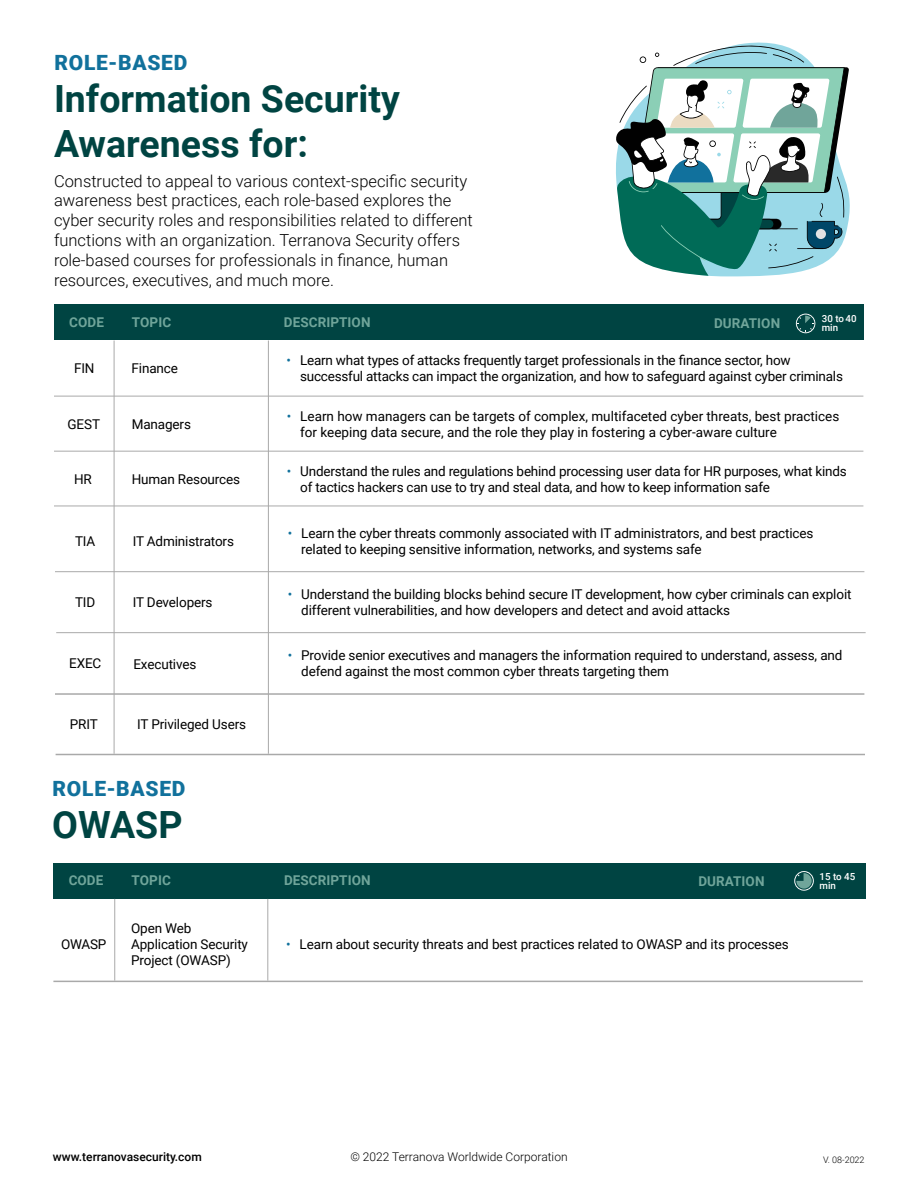
<style>
.page{position:relative;width:918px;height:1188px;background:#fff}
.page>*{position:absolute;margin:0;border:0;box-sizing:border-box;transform-origin:0 0}
.t1{font:700 37.5px/45px "Roboto";color:#004442}
.t2{font:900 21px "Roboto";letter-spacing:.035em;color:#11719c}
.t3{font:300 16.5px/19.8px "Roboto";color:#000}
.t4{font:13.5px/16.2px "Roboto";letter-spacing:-.01em;color:#000}
.t5{font:700 13.5px "Roboto";letter-spacing:.005em;color:#70a59a}
.t6{font:300 12px "Roboto";color:#000}
.t7{font:500 12px "Roboto";color:#000}
.t8{font:500 9.75px/9px "Roboto";color:#fff}
.t9{font:300 9px "Roboto";color:#000}
.s1{color:#11719c}
</style>
<div class="page">
<hr style="left:55px;top:693px;width:809px;height:2px;background:#a9a9a9">
<hr style="left:54px;top:396px;width:809px;height:1px;background:#a9a9a9">
<hr style="left:54px;top:451px;width:809px;height:1px;background:#a9a9a9">
<hr style="left:54px;top:506px;width:809px;height:1px;background:#a9a9a9">
<hr style="left:55px;top:571px;width:809px;height:1px;background:#a9a9a9">
<div style="left:54px;top:304px;width:810px;height:36px;background:#004442"></div>
<svg style="left:616px;top:44px;width:233px;height:232px"></svg>
<svg style="left:796px;top:314px;width:19px;height:19px"></svg>
<hr style="left:56px;top:632px;width:810px;height:1px;background:#a9a9a9">
<hr style="left:56px;top:754px;width:809px;height:1px;background:#a9a9a9">
<div style="left:53px;top:863px;width:813px;height:36px;background:#004442"></div>
<hr style="left:114px;top:899px;width:1px;height:82px;background:#a9a9a9">
<hr style="left:267px;top:899px;width:1px;height:82px;background:#a9a9a9">
<hr style="left:53px;top:981px;width:810px;height:1px;background:#a9a9a9">
<hr style="left:114px;top:340px;width:1px;height:414px;background:#a9a9a9">
<hr style="left:268px;top:340px;width:1px;height:414px;background:#a9a9a9">
<svg style="left:794px;top:871px;width:20px;height:20px"></svg>
<h2 class="t2" style="left:54px;top:48px;width:134px">ROLE-BASED</h2>
<h1 class="t1" style="left:54px;top:75px;width:347px">Information Security<br>Awareness for:</h1>
<p class="t3" style="left:54px;top:170px;width:420px">Constructed to appeal to various context-specific security awareness best practices, each role-based explores the cyber security roles and responsibilities related to different functions with an organization. Terranova Security offers role-based courses for professionals in finance, human resources, executives, and much more.</p>
<p class="t5" style="left:69px;top:312px;width:36px">CODE</p>
<p class="t5" style="left:132px;top:312px;width:41px">TOPIC</p>
<p class="t5" style="left:284px;top:312px;width:88px">DESCRIPTION</p>
<p class="t4" style="left:74px;top:360px;width:22px">FIN</p>
<p class="t5" style="left:714px;top:314px;width:68px">DURATION</p>
<p class="t8" style="left:822px;top:314px;width:36px">30 to 40 min</p>
<p class="t4" style="left:132px;top:360px;width:48px">Finance</p>
<p class="t4" style="left:300px;top:352px;width:545px;text-indent:-14px"><span class="s1">•</span> Learn what types of attacks frequently target professionals in the finance sector, how successful attacks can impact the organization, and how to safeguard against cyber criminals</p>
<p class="t4" style="left:68px;top:415px;width:34px">GEST</p>
<p class="t4" style="left:74px;top:470px;width:19px">HR</p>
<p class="t4" style="left:75px;top:533px;width:22px">TIA</p>
<p class="t4" style="left:75px;top:594px;width:22px">TID</p>
<p class="t4" style="left:69px;top:655px;width:34px">EXEC</p>
<p class="t4" style="left:132px;top:415px;width:61px">Managers</p>
<p class="t4" style="left:300px;top:407px;width:541px;text-indent:-14px"><span class="s1">•</span> Learn how managers can be targets of complex, multifaceted cyber threats, best practices for keeping data secure, and the role they play in fostering a cyber-aware culture</p>
<p class="t4" style="left:132px;top:470px;width:110px">Human Resources</p>
<p class="t4" style="left:300px;top:462px;width:548px;text-indent:-14px"><span class="s1">•</span> Understand the rules and regulations behind processing user data for HR purposes, what kinds of tactics hackers can use to try and steal data, and how to keep information safe</p>
<p class="t4" style="left:133px;top:533px;width:103px">IT Administrators</p>
<p class="t4" style="left:301px;top:525px;width:514px;text-indent:-14px"><span class="s1">•</span> Learn the cyber threats commonly associated with IT administrators, and best practices related to keeping sensitive information, networks, and systems safe</p>
<p class="t4" style="left:133px;top:594px;width:81px">IT Developers</p>
<p class="t4" style="left:301px;top:586px;width:552px;text-indent:-14px"><span class="s1">•</span> Understand the building blocks behind secure IT development, how cyber criminals can exploit different vulnerabilities, and how developers and detect and avoid attacks</p>
<p class="t4" style="left:133px;top:655px;width:64px">Executives</p>
<p class="t4" style="left:301px;top:647px;width:543px;text-indent:-14px"><span class="s1">•</span> Provide senior executives and managers the information required to understand, assess, and defend against the most common cyber threats targeting them</p>
<p class="t4" style="left:70px;top:715px;width:29px">PRIT</p>
<p class="t4" style="left:137px;top:716px;width:110px">IT Privileged Users</p>
<h2 class="t2" style="left:53px;top:774px;width:134px">ROLE-BASED</h2>
<h1 class="t1" style="left:52px;top:801px;width:132px">OWASP</h1>
<p class="t5" style="left:698px;top:872px;width:68px">DURATION</p>
<p class="t8" style="left:820px;top:872px;width:37px">15 to 45 min</p>
<p class="t5" style="left:69px;top:871px;width:36px">CODE</p>
<p class="t5" style="left:132px;top:871px;width:41px">TOPIC</p>
<p class="t5" style="left:284px;top:871px;width:88px">DESCRIPTION</p>
<p class="t4" style="left:131px;top:920px;width:118px">Open Web<br>Application Security<br>Project (OWASP)</p>
<p class="t4" style="left:61px;top:936px;width:47px">OWASP</p>
<p class="t4" style="left:286px;top:936px;width:504px"><span class="s1">•</span> Learn about security threats and best practices related to OWASP and its processes</p>
<p class="t7" style="left:53px;top:1149px;width:150px">www.terranovasecurity.com</p>
<p class="t6" style="left:350px;top:1149px;width:219px">© 2022 Terranova Worldwide Corporation</p>
<p class="t9" style="left:823px;top:1153px;width:43px">V. 08-2022</p>
</div>
